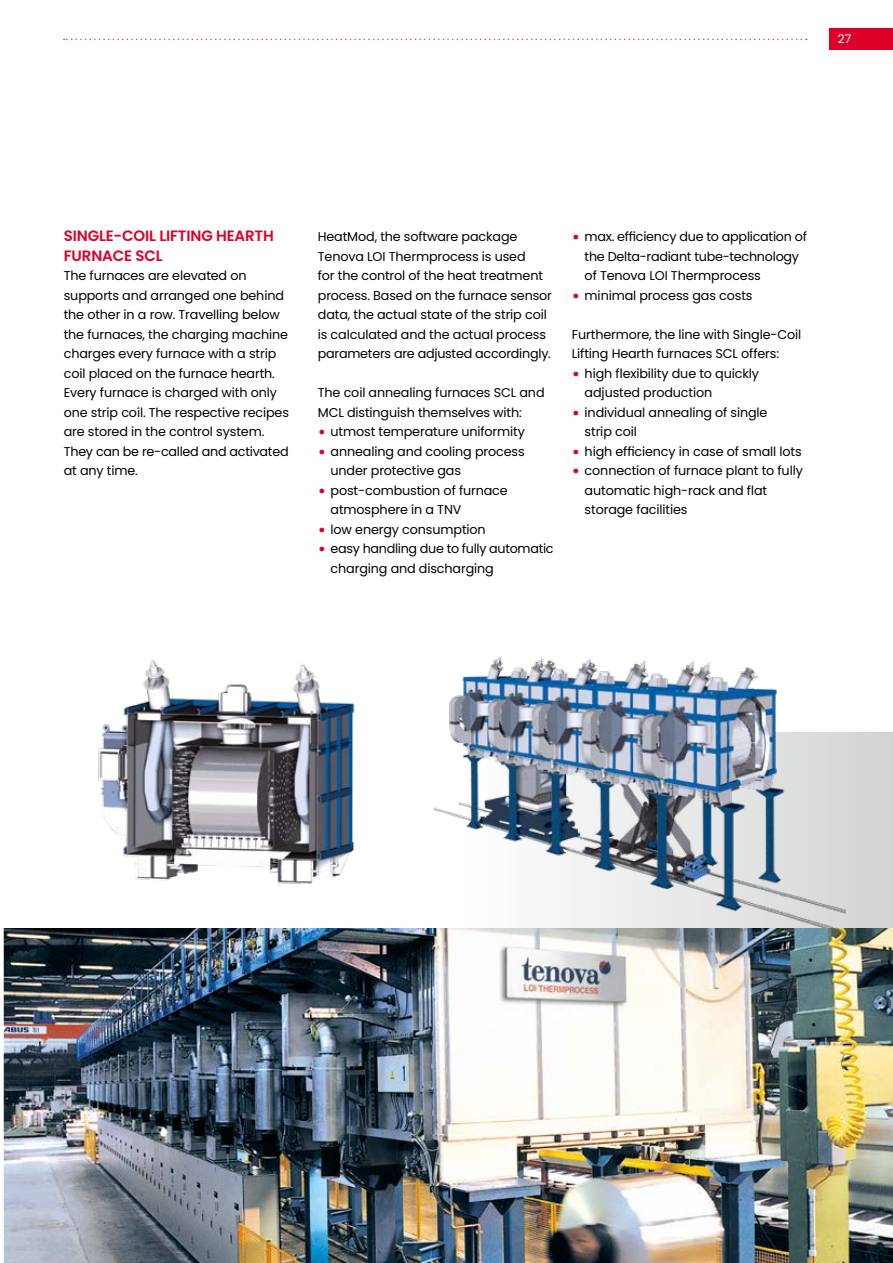
<style>
.page{position:relative;width:893px;height:1263px;background:#fff}
.page>*{position:absolute;margin:0;border:0;box-sizing:border-box;transform-origin:0 0}
.t1{font:600 15px/19.5px "Poppins";letter-spacing:-.01em;color:#dd0029}
.t2{font:12.75px/19.5px "Poppins";letter-spacing:-.01em;color:#000}
.t3{font:12px "Poppins";color:#fff}
.s1{font-weight:500;font-size:18px;color:#dd0029}
</style>
<div class="page">
<svg style="left:64px;top:39px;width:743px;height:1px"></svg>
<div style="left:829px;top:29px;width:64px;height:21px;background:#dd0029"></div>
<img style="left:4px;top:928px;width:889px;height:335px">
<svg style="left:3px;top:928px;width:1px;height:335px"></svg>
<div style="left:845px;top:732px;width:48px;height:196px;background:#d5d6d6"></div>
<img style="left:433px;top:656px;width:412px;height:272px">
<img style="left:98px;top:660px;width:257px;height:224px">
<p class="t3" style="left:838px;top:32px;width:15px">27</p>
<p class="t1" style="left:64px;top:226px;width:212px">SINGLE-COIL LIFTING HEARTH<br>FURNACE SCL</p>
<p class="t2" style="left:64px;top:266px;width:227px">The furnaces are elevated on supports and arranged one behind the other in a row. Travelling below the furnaces, the charging machine charges every furnace with a strip coil placed on the furnace hearth.<br>Every furnace is charged with only one strip coil. The respective recipes are stored in the control system.<br>They can be re-called and activated at any time.</p>
<p class="t2" style="left:318px;top:227px;width:236px">HeatMod, the software package Tenova LOI Thermprocess is used<br>for the control of the heat treatment process. Based on the furnace sensor data, the actual state of the strip coil is calculated and the actual process parameters are adjusted accordingly.</p>
<p class="t2" style="left:318px;top:383px;width:228px">The coil annealing furnaces SCL and<br>MCL distinguish themselves with:</p>
<p class="t2" style="left:318px;top:422px;width:209px"><span class="s1">•</span> utmost temperature uniformity</p>
<p class="t2" style="left:331px;top:441px;width:196px;text-indent:-13px"><span class="s1">•</span> annealing and cooling process under protective gas</p>
<p class="t2" style="left:331px;top:480px;width:179px;text-indent:-13px"><span class="s1">•</span> post-combustion of furnace atmosphere in a TNV</p>
<p class="t2" style="left:318px;top:519px;width:169px"><span class="s1">•</span> low energy consumption</p>
<p class="t2" style="left:331px;top:539px;width:224px;text-indent:-13px"><span class="s1">•</span> easy handling due to fully automatic charging and discharging</p>
<p class="t2" style="left:585px;top:227px;width:224px;text-indent:-13px"><span class="s1">•</span> max. efficiency due to application of the Delta-radiant tube-technology of Tenova LOI Thermprocess</p>
<p class="t2" style="left:572px;top:285px;width:182px"><span class="s1">•</span> minimal process gas costs</p>
<p class="t2" style="left:572px;top:324px;width:231px">Furthermore, the line with Single-Coil<br>Lifting Hearth furnaces SCL offers:</p>
<p class="t2" style="left:585px;top:363px;width:176px;text-indent:-13px"><span class="s1">•</span> high flexibility due to quickly adjusted production</p>
<p class="t2" style="left:585px;top:402px;width:184px;text-indent:-13px"><span class="s1">•</span> individual annealing of single strip coil</p>
<p class="t2" style="left:572px;top:441px;width:231px"><span class="s1">•</span> high efficiency in case of small lots</p>
<p class="t2" style="left:585px;top:461px;width:220px;text-indent:-13px"><span class="s1">•</span> connection of furnace plant to fully automatic high-rack and flat storage facilities</p>
</div>
